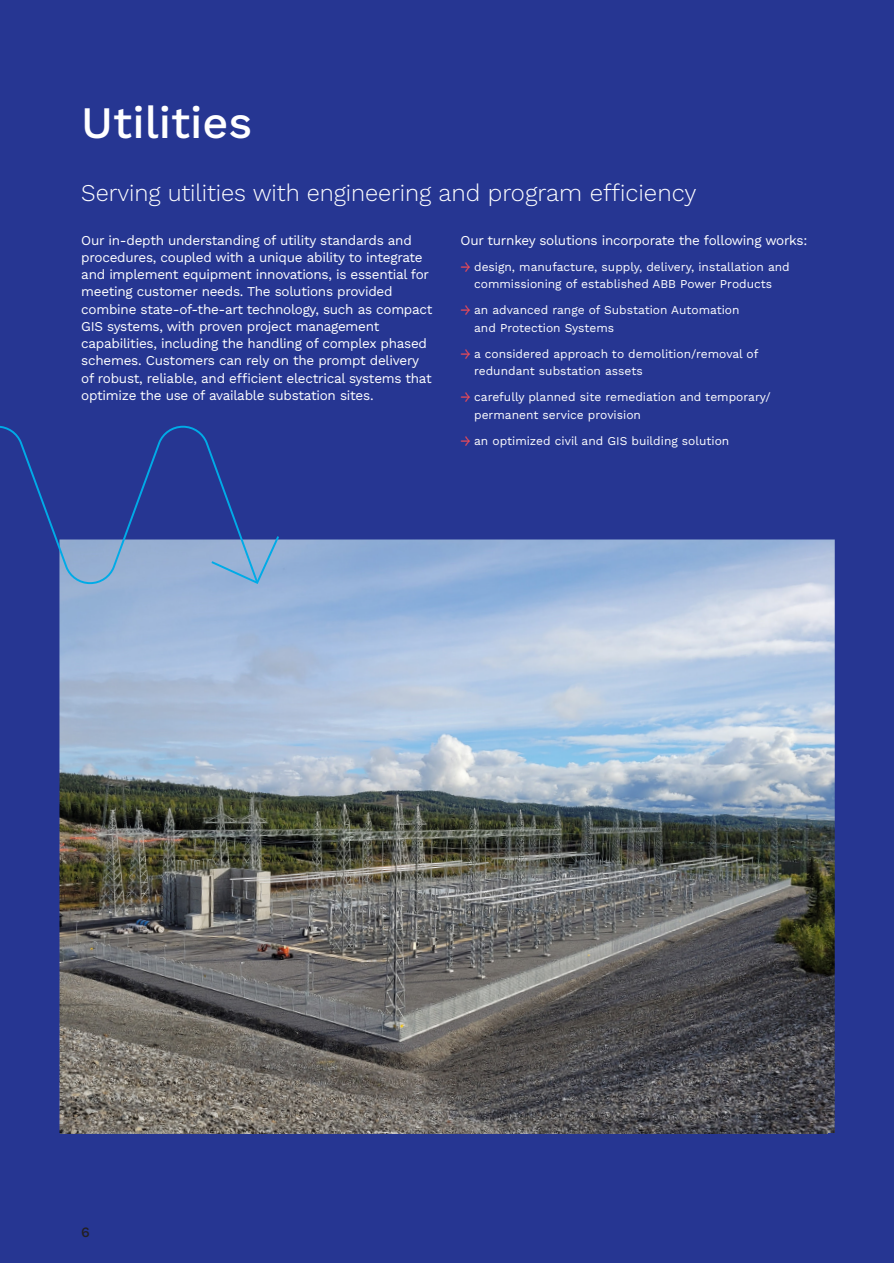
<style>
.page{position:relative;width:894px;height:1263px;background:#fff}
.page>*{position:absolute;margin:0;border:0;box-sizing:border-box;transform-origin:0 0}
._01-Title{font:500 45px "Work Sans";color:#fff}
._02-Intro{font:300 24px "Work Sans";letter-spacing:-.005em;color:#fff}
.t1{font:500 14.25px "Work Sans";color:#231f20}
._08-Text_8_11_75{font:13.5px/17.2px "Work Sans";letter-spacing:-.02em;color:#fff}
.t2{font:12px/17.2px "Work Sans";color:#fff}
.s1{font-size:14.85px;color:#ef4b55}
</style>
<div class="page">
<div style="left:0;top:0;width:893px;height:1263px;background:#263692"></div>
<img style="left:59px;top:539px;width:775px;height:595px">
<svg style="left:0;top:425px;width:281px;height:160px"></svg>
<p class="_01-Title" style="left:81px;top:88px;width:172px">Utilities</p>
<p class="_02-Intro" style="left:81px;top:175px;width:616px">Serving utilities with engineering and program efficiency</p>
<p class="_08-Text_8_11_75" style="left:460px;top:231px;width:348px">Our turnkey solutions incorporate the following works:</p>
<p class="t2" style="left:460px;top:258px;width:330px;text-align:center"><span class="s1">→</span> design, manufacture, supply, delivery, installation and commissioning of established ABB Power Products</p>
<p class="t2" style="left:474px;top:301px;width:267px;text-indent:-14px"><span class="s1">→</span> an advanced range of Substation Automation and Protection Systems</p>
<p class="t2" style="left:474px;top:345px;width:286px;text-indent:-14px"><span class="s1">→</span> a considered approach to demolition/removal of redundant substation assets</p>
<p class="t2" style="left:474px;top:388px;width:298px;text-indent:-14px"><span class="s1">→</span> carefully planned site remediation and temporary/ permanent service provision</p>
<p class="t2" style="left:460px;top:432px;width:270px"><span class="s1">→</span> an optimized civil and GIS building solution</p>
<p class="_08-Text_8_11_75" style="left:81px;top:231px;width:352px">Our in-depth understanding of utility standards and procedures, coupled with a unique ability to integrate and implement equipment innovations, is essential for meeting customer needs. The solutions provided combine state-of-the-art technology, such as compact GIS systems, with proven project management capabilities, including the handling of complex phased schemes. Customers can rely on the prompt delivery of robust, reliable, and efficient electrical systems that optimize the use of available substation sites.</p>
<p class="t1" style="left:81px;top:1220px;width:10px">6</p>
</div>
